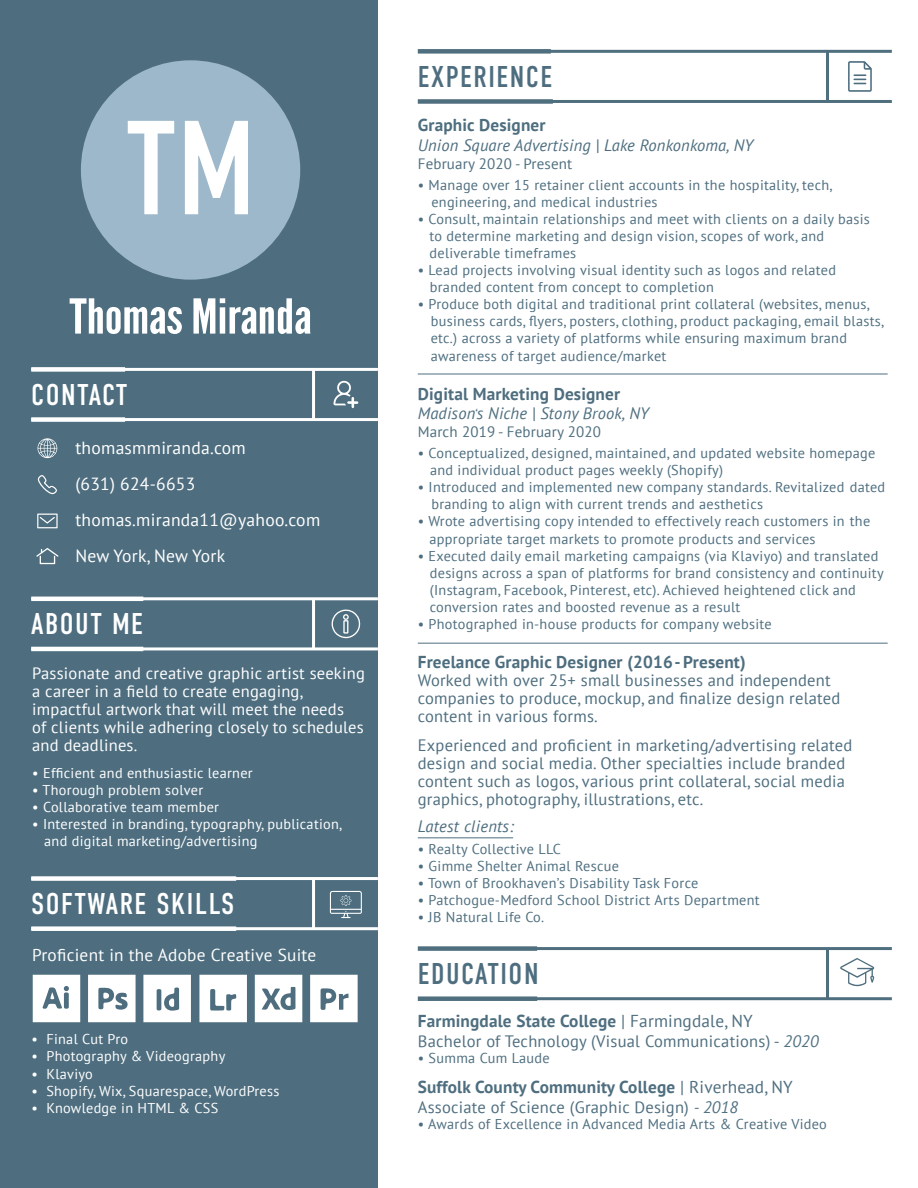
<style>
.page{position:relative;width:918px;height:1188px;background:#fff}
.page>*{position:absolute;margin:0;border:0;box-sizing:border-box;transform-origin:0 0}
.t1{font:133.5px "DIN Condensed";color:#fff}
.t2{font:48px "League Gothic";color:#fff;scale:1.13 1}
.t3{font:30px "DIN Condensed";letter-spacing:.05em;color:#fff}
.t4{font:30px "DIN Condensed";letter-spacing:.05em;color:#4e6e7f}
.t5{font:17.55px/36px "PT Sans";letter-spacing:.015em;color:#fff}
.t6{font:700 17.25px "PT Sans";letter-spacing:.01em;color:#4e6e7f}
.t7{font:17.25px "PT Sans";letter-spacing:.015em;color:#fff}
.t8{font:16.5px/18px "PT Sans";letter-spacing:.015em;color:#4e6e7f}
.t9{font:16.5px/18px "PT Sans";letter-spacing:.015em;color:#fff}
.t10{font:italic 16.5px "PT Sans";letter-spacing:.01em;color:#4e6e7f}
.t11{font:15px "PT Sans";letter-spacing:.01em;color:#4e6e7f}
.t12{font:14.25px/17.1px "PT Sans";letter-spacing:.02em;color:#4e6e7f}
.t13{font:14.25px/17.1px "PT Sans";letter-spacing:.02em;color:#fff}
.s1{font-size:13.5px}
.s2{font-weight:400}
.s3{font-style:italic}
</style>
<div class="page">
<div style="left:0;top:0;width:378px;height:1188px;background:#4e6e7f"></div>
<div style="left:81px;top:60px;width:219px;height:220px;background:#9db8ca;border-radius:50%"></div>
<svg style="left:333px;top:381px;width:25px;height:27px"></svg>
<svg style="left:36px;top:548px;width:23px;height:16px"></svg>
<svg style="left:38px;top:475px;width:19px;height:19px"></svg>
<svg style="left:37px;top:514px;width:21px;height:14px"></svg>
<svg style="left:38px;top:438px;width:19px;height:20px"></svg>
<hr style="left:31px;top:418px;width:347px;height:3px;background:#fff">
<div style="left:31px;top:417px;width:94px;height:5px;background:#fff"></div>
<hr style="left:31px;top:368px;width:347px;height:3px;background:#fff">
<div style="left:31px;top:367px;width:94px;height:5px;background:#fff"></div>
<hr style="left:312px;top:369px;width:3px;height:51px;background:#fff">
<svg style="left:332px;top:610px;width:29px;height:28px"></svg>
<hr style="left:31px;top:647px;width:347px;height:3px;background:#fff">
<hr style="left:31px;top:647px;width:112px;height:4px;background:#fff">
<hr style="left:31px;top:597px;width:347px;height:3px;background:#fff">
<hr style="left:31px;top:597px;width:112px;height:4px;background:#fff">
<hr style="left:312px;top:599px;width:3px;height:50px;background:#fff">
<svg style="left:330px;top:891px;width:32px;height:27px"></svg>
<svg style="left:143px;top:975px;width:48px;height:47px;background:#e4e9ec"></svg>
<svg style="left:310px;top:975px;width:48px;height:47px;background:#e5eaec"></svg>
<svg style="left:88px;top:975px;width:48px;height:47px;background:#e1e6e9"></svg>
<svg style="left:33px;top:975px;width:47px;height:47px;background:#e6eaed"></svg>
<svg style="left:199px;top:975px;width:48px;height:47px;background:#e9edef"></svg>
<svg style="left:255px;top:975px;width:47px;height:47px"></svg>
<hr style="left:31px;top:927px;width:347px;height:3px;background:#fff">
<div style="left:31px;top:926px;width:205px;height:5px;background:#fff"></div>
<hr style="left:31px;top:877px;width:347px;height:3px;background:#fff">
<div style="left:31px;top:876px;width:205px;height:5px;background:#fff"></div>
<hr style="left:312px;top:879px;width:3px;height:50px;background:#fff">
<svg style="left:848px;top:61px;width:24px;height:31px"></svg>
<hr style="left:419px;top:100px;width:473px;height:3px;background:#4f6f7f">
<div style="left:418px;top:99px;width:135px;height:5px;background:#4f6f7f"></div>
<hr style="left:419px;top:50px;width:473px;height:3px;background:#4f6f7f">
<div style="left:418px;top:49px;width:133px;height:5px;background:#4f6f7f"></div>
<hr style="left:826px;top:51px;width:3px;height:50px;background:#4f6f7f">
<hr style="left:419px;top:997px;width:473px;height:3px;background:#4f6f7f">
<div style="left:418px;top:996px;width:119px;height:5px;background:#4f6f7f"></div>
<hr style="left:419px;top:947px;width:473px;height:3px;background:#4f6f7f">
<div style="left:418px;top:946px;width:119px;height:5px;background:#4f6f7f"></div>
<hr style="left:826px;top:949px;width:3px;height:50px;background:#4f6f7f">
<svg style="left:840px;top:958px;width:34px;height:28px"></svg>
<hr style="left:418px;top:374px;width:470px;height:1px;background:#4e6e7f">
<hr style="left:418px;top:643px;width:470px;height:1px;background:#4e6e7f">
<hr style="left:418px;top:837px;width:95px;height:1px;background:#4e6e7f">
<h1 class="t1" style="left:125px;top:94px;width:132px">TM</h1>
<h2 class="t2" style="left:69px;top:288px;width:216px">Thomas Miranda</h2>
<h3 class="t3" style="left:31px;top:378px;width:98px">CONTACT</h3>
<p class="t5" style="left:75px;top:429px;width:246px">thomasmmiranda.com<br>(631) 624-6653 thomas.miranda11@yahoo.com<br>New York, New York</p>
<h3 class="t3" style="left:31px;top:607px;width:113px">ABOUT ME</h3>
<p class="t9" style="left:32px;top:664px;width:334px">Passionate and creative graphic artist seeking a career in a field to create engaging, impactful artwork that will meet the needs<br>of clients while adhering closely to schedules and deadlines.</p>
<p class="t13" style="left:32px;top:764px;width:222px">• Efficient and enthusiastic learner</p>
<p class="t13" style="left:32px;top:781px;width:172px">• Thorough problem solver</p>
<p class="t13" style="left:32px;top:798px;width:188px">• Collaborative team member</p>
<p class="t13" style="left:44px;top:815px;width:299px;text-indent:-12px">• Interested in branding, typography, publication, and digital marketing/advertising</p>
<h3 class="t3" style="left:31px;top:887px;width:205px">SOFTWARE SKILLS</h3>
<p class="t7" style="left:32px;top:943px;width:286px">Proficient in the Adobe Creative Suite</p>
<p class="t13" style="left:31px;top:1030px;width:98px">• Final Cut Pro</p>
<p class="t13" style="left:31px;top:1048px;width:195px">• Photography &amp; Videography</p>
<p class="t13" style="left:31px;top:1065px;width:63px">• Klaviyo</p>
<p class="t13" style="left:31px;top:1082px;width:250px">• Shopify, Wix, Squarespace, WordPress</p>
<p class="t13" style="left:31px;top:1099px;width:188px">• Knowledge in HTML &amp; CSS</p>
<h3 class="t4" style="left:418px;top:60px;width:136px">EXPERIENCE</h3>
<p class="t6" style="left:418px;top:114px;width:129px">Graphic Designer</p>
<p class="t10" style="left:418px;top:134px;width:337px">Union Square Advertising | Lake Ronkonkoma, NY</p>
<p class="t11" style="left:418px;top:154px;width:156px">February 2020 - Present</p>
<p class="t12" style="left:431px;top:176px;width:402px;text-indent:-14px">• Manage over 15 retainer client accounts in the hospitality, tech, engineering, and medical industries</p>
<p class="t12" style="left:430px;top:210px;width:442px;text-indent:-12px">• Consult, maintain relationships and meet with clients on a daily basis to determine marketing and design vision, scopes of work, and deliverable timeframes</p>
<p class="t12" style="left:430px;top:261px;width:408px;text-indent:-12px">• Lead projects involving visual identity such as logos and related branded content from concept to completion</p>
<p class="t12" style="left:431px;top:295px;width:455px;text-indent:-13px">• Produce both digital and traditional print collateral (websites, menus, business cards, flyers, posters, clothing, product packaging, email blasts, etc.) across a variety of platforms while ensuring maximum brand awareness of target audience/market</p>
<p class="t6" style="left:418px;top:382px;width:204px">Digital Marketing Designer</p>
<p class="t10" style="left:418px;top:403px;width:233px">Madison<span class="s1">‘</span>s Niche | Stony Brook, NY</p>
<p class="t11" style="left:418px;top:422px;width:185px">March 2019 - February 2020</p>
<p class="t12" style="left:430px;top:444px;width:447px;text-indent:-12px">• Conceptualized, designed, maintained, and updated website homepage and individual product pages weekly (Shopify)</p>
<p class="t12" style="left:431px;top:478px;width:455px;text-indent:-14px">• Introduced and implemented new company standards. Revitalized dated branding to align with current trends and aesthetics</p>
<p class="t12" style="left:430px;top:513px;width:442px;text-indent:-12px">• Wrote advertising copy intended to effectively reach customers in the appropriate target markets to promote products and services</p>
<p class="t12" style="left:430px;top:547px;width:455px;text-indent:-12px">• Executed daily email marketing campaigns (via Klaviyo) and translated designs across a span of platforms for brand consistency and continuity (Instagram, Facebook, Pinterest, etc). Achieved heightened click and conversion rates and boosted revenue as a result</p>
<p class="t12" style="left:418px;top:615px;width:355px">• Photographed in-house products for company website</p>
<p class="t6" style="left:418px;top:651px;width:329px">Freelance Graphic Designer (2016- Present)</p>
<p class="t8" style="left:418px;top:671px;width:424px">Worked with over 25+ small businesses and independent companies to produce, mockup, and finalize design related content in various forms.</p>
<p class="t8" style="left:418px;top:735px;width:436px">Experienced and proficient in marketing/advertising related design and social media. Other specialties include branded content such as logos, various print collateral, social media graphics, photography, illustrations, etc.</p>
<p class="t10" style="left:418px;top:815px;width:98px">Latest clients:</p>
<p class="t12" style="left:418px;top:840px;width:145px">• Realty Collective LLC</p>
<p class="t12" style="left:418px;top:857px;width:203px">• Gimme Shelter Animal Rescue</p>
<p class="t12" style="left:418px;top:874px;width:282px">• Town of Brookhaven’s Disability Task Force</p>
<p class="t12" style="left:418px;top:891px;width:343px">• Patchogue-Medford School District Arts Department</p>
<p class="t12" style="left:418px;top:909px;width:128px">• JB Natural Life Co.</p>
<h3 class="t4" style="left:418px;top:957px;width:122px">EDUCATION</h3>
<p class="t6" style="left:418px;top:1010px;width:336px">Farmingdale State College <span class="s2">| Farmingdale, NY</span></p>
<p class="t8" style="left:418px;top:1032px;width:402px">Bachelor of Technology (Visual Communications) - <span class="s3">2020</span></p>
<p class="t12" style="left:418px;top:1050px;width:133px">• Summa Cum Laude</p>
<p class="t6" style="left:418px;top:1076px;width:377px">Suffolk County Community College <span class="s2">| Riverhead, NY</span></p>
<p class="t8" style="left:418px;top:1098px;width:322px">Associate of Science (Graphic Design) <span class="s3">- 2018</span></p>
<p class="t12" style="left:418px;top:1116px;width:411px">• Awards of Excellence in Advanced Media Arts &amp; Creative Video</p>
</div>
